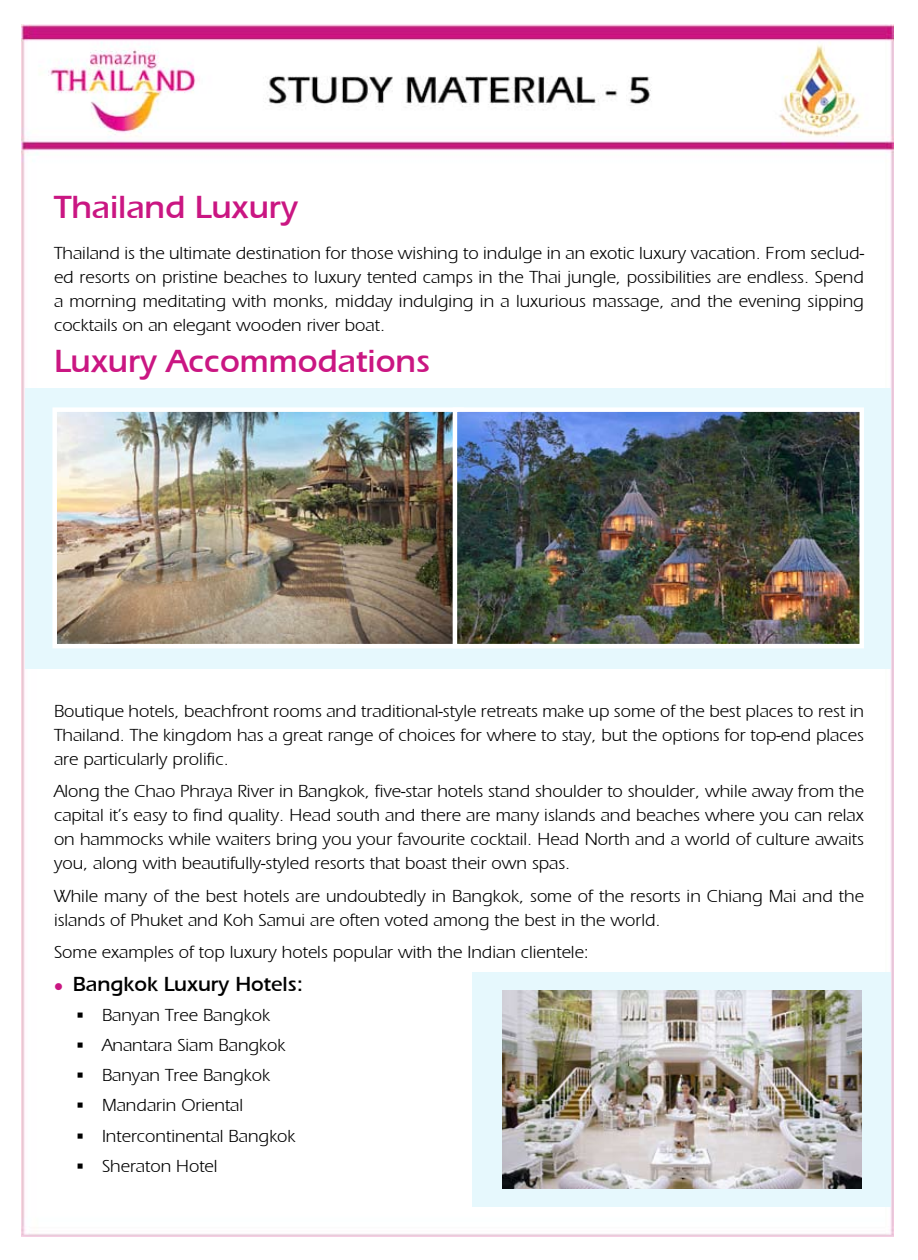
<style>
.page{position:relative;width:918px;height:1260px;background:#fff}
.page>*{position:absolute;margin:0;border:0;box-sizing:border-box;transform-origin:0 0}
.t1{font:33px "Aquiline Book Bold SWFTE";color:#ca1682}
.t2{font:21px "Aquiline Book Bold SWFTE";color:#000}
.t3{font:18px/24px "Aquiline Book Regular SWFTE";color:#000;text-align:justify}
.s1{color:#ca1682}
</style>
<div class="page">
<img style="left:22px;top:24px;width:872px;height:1211px">
<div style="left:25px;top:388px;width:865px;height:281px;background:#e6f8fd"></div>
<img style="left:57px;top:412px;width:396px;height:231px">
<div style="left:52px;top:407px;width:412px;height:241px;border:4px solid #fff"></div>
<img style="left:458px;top:412px;width:401px;height:231px">
<div style="left:453px;top:407px;width:411px;height:241px;border:4px solid #fff"></div>
<div style="left:472px;top:972px;width:419px;height:234px;background:#e6f8fd"></div>
<img style="left:502px;top:990px;width:359px;height:198px">
<h1 class="t1" style="left:54px;top:188px;width:246px">Thailand Luxury</h1>
<p class="t3" style="left:54px;top:241px;width:812px">Thailand is the ultimate destination for those wishing to indulge in an exotic luxury vacation. From seclud&shy;ed resorts on pristine beaches to luxury tented camps in the Thai jungle, possibilities are endless. Spend a morning meditating with monks, midday indulging in a luxurious massage, and the evening sipping cocktails on an elegant wooden river boat.</p>
<h1 class="t1" style="left:54px;top:342px;width:378px">Luxury Accommodations</h1>
<p class="t3" style="left:54px;top:698px;width:812px">Boutique hotels, beachfront rooms and traditional-style retreats make up some of the best places to rest in Thailand. The kingdom has a great range of choices for where to stay, but the options for top-end places are particularly prolific.</p>
<p class="t3" style="left:54px;top:779px;width:812px">Along the Chao Phraya River in Bangkok, five-star hotels stand shoulder to shoulder, while away from the capital it’s easy to find quality. Head south and there are many islands and beaches where you can relax on hammocks while waiters bring you your favourite cocktail. Head North and a world of culture awaits you, along with beautifully-styled resorts that boast their own spas.</p>
<p class="t3" style="left:54px;top:883px;width:812px">While many of the best hotels are undoubtedly in Bangkok, some of the resorts in Chiang Mai and the islands of Phuket and Koh Samui are often voted among the best in the world.</p>
<p class="t3" style="left:54px;top:940px;width:537px">Some examples of top luxury hotels popular with the Indian clientele:</p>
<p class="t2" style="left:54px;top:971px;width:251px"><span class="s1">●</span> Bangkok Luxury Hotels:</p>
<p class="t3" style="left:75px;top:1002px;width:196px">• Banyan Tree Bangkok</p>
<p class="t3" style="left:75px;top:1033px;width:212px">• Anantara Siam Bangkok</p>
<p class="t3" style="left:75px;top:1063px;width:196px">• Banyan Tree Bangkok</p>
<p class="t3" style="left:75px;top:1093px;width:170px">• Mandarin Oriental</p>
<p class="t3" style="left:75px;top:1123px;width:222px">• Intercontinental Bangkok</p>
<p class="t3" style="left:75px;top:1153px;width:144px">• Sheraton Hotel</p>
</div>
